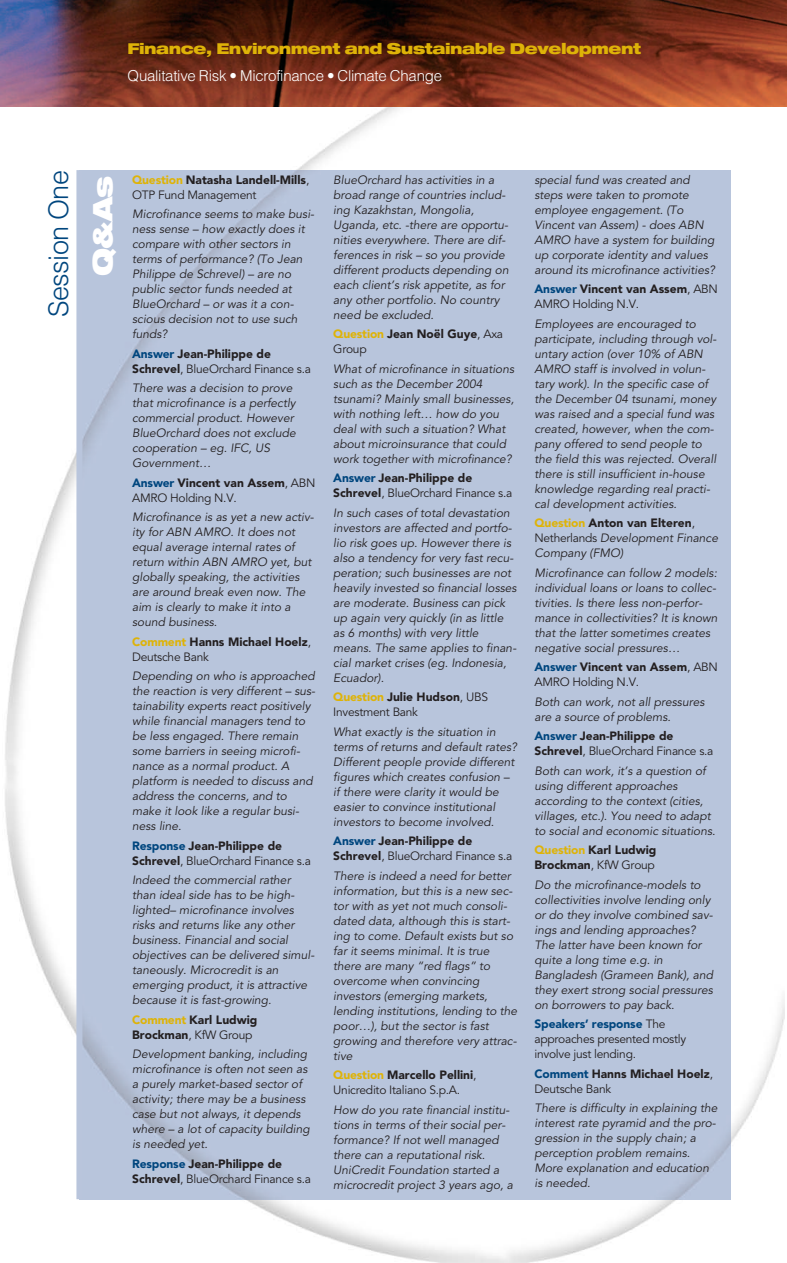
<style>
.page{position:relative;width:787px;height:1263px;background:#fff}
.page>*{position:absolute;margin:0;border:0;box-sizing:border-box;transform-origin:0 0}
.t1{font:300 27px "Helvetica";letter-spacing:-.015em;color:#00467e}
.t2{font:900 expanded 27px "Helvetica Neue";color:#fff}
.t3{font:900 expanded 15px "Helvetica Neue";letter-spacing:-.03em;color:#deb308}
.t4{font:300 15px "Helvetica";letter-spacing:-.015em;color:#fff}
.t5{font:italic 12px/15px "Avenir";color:#231f20}
.t6{font:900 12px/15px "Avenir";color:#231f20}
.t7{font:12px/15px "Avenir";letter-spacing:-.02em;color:#231f20}
.s1{color:#deb308}
.s2{font-weight:400}
.s3{color:#00467e}
.s4{font-weight:900;color:#00467e}
.s5{font-weight:900}
.s6{font-weight:900;color:#deb308}
.s7{font-weight:900;font-style:normal;color:#deb308}
.s8{font-weight:900;font-style:normal}
.s9{font-style:normal}
</style>
<div class="page">
<img style="left:2px;top:106px;width:782px;height:1157px">
<div style="left:82px;top:170px;width:648px;height:1029px;background:#b8c5dc"></div>
<img style="left:0;top:0;width:787px;height:106px">
<div style="left:76px;top:170px;width:6px;height:1029px;background:#b9c5dc"></div>
<p class="t3" style="left:128px;top:42px;width:515px">Finance, Environment and Sustainable Development</p>
<p class="t4" style="left:128px;top:67px;width:316px">Qualitative Risk • Microfinance • Climate Change</p>
<h1 class="t1" style="left:43px;top:317px;width:149px;rotate:-90deg">Session One</h1>
<h1 class="t2" style="left:92px;top:276px;width:101px;rotate:-90deg">Q&amp;As</h1>
<p class="t6" style="left:132px;top:173px;width:179px"><span class="s1">Question</span> Natasha Landell-Mills<span class="s2">,<br>OTP Fund Management</span></p>
<p class="t5" style="left:132px;top:207px;width:184px">Microfinance seems to make busi&shy;ness sense – how exactly does it compare with other sectors in terms of performance? (To Jean<br>Philippe de Schrevel) – are no public sector funds needed at<br>BlueOrchard – or was it a con&shy;scious decision not to use such funds?</p>
<p class="t6" style="left:132px;top:347px;width:180px"><span class="s3">Answer</span> Jean-Philippe de<br>Schrevel<span class="s2">, BlueOrchard Finance s.a</span></p>
<p class="t5" style="left:132px;top:381px;width:165px">There was a decision to prove that microfinance is a perfectly commercial product. However<br>BlueOrchard does not exclude cooperation – eg. IFC, US<br>Government…</p>
<p class="t7" style="left:132px;top:476px;width:185px"><span class="s4">Answer</span> <span class="s5">Vincent van Assem</span>, ABN<br>AMRO Holding N.V.</p>
<p class="t5" style="left:132px;top:510px;width:183px">Microfinance is as yet a new activ&shy;ity for ABN AMRO. It does not equal average internal rates of return within ABN AMRO yet, but globally speaking, the activities are around break even now. The aim is clearly to make it into a sound business.</p>
<p class="t6" style="left:132px;top:635px;width:180px"><span class="s1">Comment</span> Hanns Michael Hoelz<span class="s2">,<br>Deutsche Bank</span></p>
<p class="t5" style="left:132px;top:669px;width:185px">Depending on who is approached the reaction is very different – sus&shy;tainability experts react positively while financial managers tend to be less engaged. There remain some barriers in seeing microfi&shy;nance as a normal product. A platform is needed to discuss and address the concerns, and to make it look like a regular busi&shy;ness line.</p>
<p class="t6" style="left:132px;top:839px;width:180px"><span class="s3">Response</span> Jean-Philippe de<br>Schrevel<span class="s2">, BlueOrchard Finance s.a</span></p>
<p class="t5" style="left:132px;top:873px;width:184px">Indeed the commercial rather than ideal side has to be high&shy;lighted– microfinance involves risks and returns like any other business. Financial and social objectives can be delivered simul&shy;taneously. Microcredit is an emerging product, it is attractive because it is fast-growing.</p>
<p class="t6" style="left:132px;top:1013px;width:127px"><span class="s1">Comment</span> Karl Ludwig<br>Brockman<span class="s2">, KfW Group</span></p>
<p class="t5" style="left:132px;top:1047px;width:179px">Development banking, including microfinance is often not seen as a purely market-based sector of activity; there may be a business case but not always, it depends where – a lot of capacity building is needed yet.</p>
<p class="t6" style="left:132px;top:1157px;width:180px"><span class="s3">Response</span> Jean-Philippe de<br>Schrevel<span class="s2">, BlueOrchard Finance s.a</span></p>
<p class="t5" style="left:333px;top:173px;width:177px">BlueOrchard has activities in a broad range of countries includ&shy;ing Kazakhstan, Mongolia,<br>Uganda, etc. -there are opportu&shy;nities everywhere. There are dif&shy;ferences in risk – so you provide different products depending on each client’s risk appetite, as for any other portfolio. No country need be excluded.</p>
<p class="t6" style="left:333px;top:327px;width:171px"><span class="s1">Question</span> Jean Noël Guye<span class="s2">, Axa<br>Group</span></p>
<p class="t5" style="left:333px;top:362px;width:182px">What of microfinance in situations such as the December 2004 tsunami? Mainly small businesses, with nothing left… how do you deal with such a situation? What about microinsurance that could work together with microfinance?</p>
<p class="t6" style="left:333px;top:471px;width:180px"><span class="s3">Answer</span> Jean-Philippe de<br>Schrevel<span class="s2">, BlueOrchard Finance s.a</span></p>
<p class="t5" style="left:333px;top:506px;width:185px">In such cases of total devastation investors are affected and portfo&shy;lio risk goes up. However there is also a tendency for very fast recu&shy;peration; such businesses are not heavily invested so financial losses are moderate. Business can pick up again very quickly (in as little as 6 months) with very little means. The same applies to finan&shy;cial market crises (eg. Indonesia,<br>Ecuador).</p>
<p class="t7" style="left:333px;top:690px;width:156px"><span class="s6">Question</span> <span class="s5">Julie Hudson</span>, UBS<br>Investment Bank</p>
<p class="t5" style="left:333px;top:725px;width:185px">What exactly is the situation in terms of returns and default rates?<br>Different people provide different figures which creates confusion – if there were clarity it would be easier to convince institutional investors to become involved.</p>
<p class="t6" style="left:333px;top:834px;width:180px"><span class="s3">Answer</span> Jean-Philippe de<br>Schrevel<span class="s2">, BlueOrchard Finance s.a</span></p>
<p class="t5" style="left:333px;top:869px;width:185px">There is indeed a need for better information, but this is a new sec&shy;tor with as yet not much consoli&shy;dated data, although this is start&shy;ing to come. Default exists but so far it seems minimal. It is true there are many “red flags” to overcome when convincing investors (emerging markets, lending institutions, lending to the poor…), but the sector is fast growing and therefore very attrac&shy;tive</p>
<p class="t7" style="left:333px;top:1068px;width:145px"><span class="s6">Question</span> <span class="s5">Marcello Pellini</span>,<br>Unicredito Italiano S.p.A.</p>
<p class="t5" style="left:333px;top:1103px;width:181px">How do you rate financial institu&shy;tions in terms of their social per&shy;formance? If not well managed there can a reputational risk.<br>UniCredit Foundation started a microcredit project 3 years ago, a</p>
<p class="t5" style="left:534px;top:173px;width:182px">special fund was created and steps were taken to promote employee engagement. (To<br>Vincent van Assem) - does ABN<br>AMRO have a system for building up corporate identity and values around its microfinance activities?</p>
<p class="t7" style="left:534px;top:282px;width:185px"><span class="s4">Answer</span> <span class="s5">Vincent van Assem</span>, ABN<br>AMRO Holding N.V.</p>
<p class="t5" style="left:534px;top:317px;width:183px">Employees are encouraged to participate, including through vol&shy;untary action (over 10% of ABN<br>AMRO staff is involved in volun&shy;tary work). In the specific case of the December 04 tsunami, money was raised and a special fund was created, however, when the com&shy;pany offered to send people to the field this was rejected. Overall there is still insufficient in-house knowledge regarding real practi&shy;cal development activities.</p>
<p class="t5" style="left:534px;top:516px;width:185px"><span class="s7">Question</span> <span class="s8">Anton van Elteren</span><span class="s9">,<br>Netherlands</span> Development Finance<br>Company (FMO)</p>
<p class="t5" style="left:534px;top:566px;width:184px">Microfinance can follow 2 models: individual loans or loans to collec&shy;tivities. Is there less non-perfor&shy;mance in collectivities? It is known that the latter sometimes creates negative social pressures…</p>
<p class="t7" style="left:534px;top:660px;width:185px"><span class="s4">Answer</span> <span class="s5">Vincent van Assem</span>, ABN<br>AMRO Holding N.V.</p>
<p class="t5" style="left:534px;top:695px;width:171px">Both can work, not all pressures are a source of problems.</p>
<p class="t6" style="left:534px;top:729px;width:180px"><span class="s3">Answer</span> Jean-Philippe de<br>Schrevel<span class="s2">, BlueOrchard Finance s.a</span></p>
<p class="t5" style="left:534px;top:764px;width:182px">Both can work, it’s a question of using different approaches according to the context (cities, villages, etc.). You need to adapt to social and economic situations.</p>
<p class="t6" style="left:534px;top:843px;width:123px"><span class="s1">Question</span> Karl Ludwig<br>Brockman<span class="s2">, KfW Group</span></p>
<p class="t5" style="left:534px;top:878px;width:180px">Do the microfinance-models to collectivities involve lending only or do they involve combined sav&shy;ings and lending approaches?<br>The latter have been known for quite a long time e.g. in<br>Bangladesh (Grameen Bank), and they exert strong social pressures on borrowers to pay back.</p>
<p class="t7" style="left:534px;top:1017px;width:153px"><span class="s4">Speakers’ response</span> The approaches presented mostly involve just lending.</p>
<p class="t6" style="left:534px;top:1067px;width:180px"><span class="s3">Comment</span> Hanns Michael Hoelz<span class="s2">,<br>Deutsche Bank</span></p>
<p class="t5" style="left:534px;top:1101px;width:185px">There is difficulty in explaining the interest rate pyramid and the pro&shy;gression in the supply chain; a perception problem remains.<br>More explanation and education is needed.</p>
</div>
